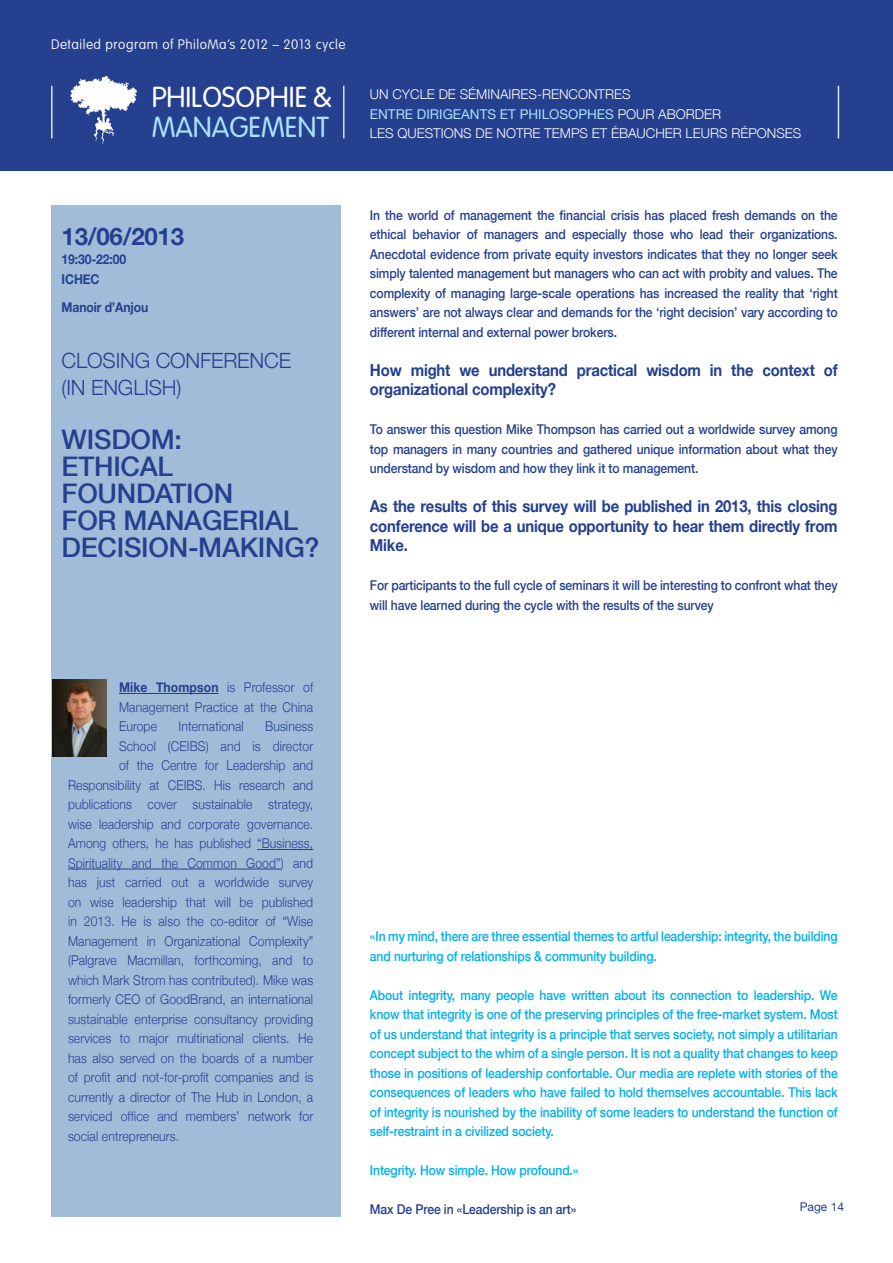
<style>
.page{position:relative;width:893px;height:1263px;background:#fff}
.page>*{position:absolute;margin:0;border:0;box-sizing:border-box;transform-origin:0 0}
.t1{font:300 28.5px "VAG Rounded Std";color:#fff}
.t2{font:300 28.5px "VAG Rounded Std";color:#abe1fa}
.t3{font:500 27px/27px "Helvetica Neue";letter-spacing:-.01em;color:#25408f}
.t4{font:700 24px "Helvetica Neue";letter-spacing:-.01em;color:#25408f}
.t5{font:300 21px/27px "Helvetica Neue";letter-spacing:-.01em;color:#25408f}
.t6{font:700 16.5px/19.5px "Helvetica Neue";letter-spacing:-.01em;color:#25408f;scale:.9 1}
.t7{font:300 13.5px/19.5px "Helvetica Neue";letter-spacing:.01em;color:#25408f;text-align:justify;scale:.9 1}
.t8{font:500 13.5px/19.5px "Helvetica Neue";letter-spacing:-.01em;color:#25408f;text-align:justify;scale:.9 1}
.t9{font:500 13.5px/19.5px "Helvetica Neue";letter-spacing:-.01em;color:#00aeef;scale:.9 1}
.t10{font:300 13.5px/19.5px "Helvetica Neue";color:#fff}
.t11{font:100 13.5px "VAG Rounded Std";letter-spacing:.04em;color:#fff}
.t12{font:700 13.5px/19.5px "Helvetica Neue";letter-spacing:-.01em;color:#25408f;scale:.9 1}
.t13{font:12px "Helvetica Neue";color:#25408f}
.s1{font-weight:400;color:#abe1fa}
.s2{font-weight:700}
</style>
<div class="page">
<div style="left:51px;top:205px;width:289px;height:1011px;background:#a1bcd9"></div>
<div style="left:0;top:0;width:893px;height:170px;background:#25408f"></div>
<img style="left:70px;top:75px;width:67px;height:69px">
<hr style="left:343px;top:86px;width:1px;height:52px;background:#d0ecf1">
<hr style="left:838px;top:86px;width:1px;height:52px;background:#d0ecf1">
<hr style="left:51px;top:86px;width:2px;height:52px;background:#d0ecf1">
<hr style="left:119px;top:693px;width:100px;height:1px;background:#25408f">
<hr style="left:257px;top:849px;width:56px;height:1px;background:#25408f">
<hr style="left:68px;top:869px;width:213px;height:1px;background:#25408f">
<img style="left:51px;top:680px;width:55px;height:76px">
<p class="t11" style="left:51px;top:36px;width:296px">Detailed program of PhiloMa’s 2012 – 2013 cycle</p>
<h1 class="t1" style="left:152px;top:81px;width:182px">PHILOSOPHIE &amp;</h1>
<h1 class="t2" style="left:152px;top:111px;width:179px">MANAGEMENT</h1>
<p class="t10" style="left:370px;top:84px;width:433px">Un cycle de séminaires-rencontres<br><span class="s1">ENTRE DIRIGEANTS ET PHILOSOPHES</span> pour aborder<br>les questions de notre temps et ébaucher leurs réponses</p>
<h3 class="t4" style="left:62px;top:221px;width:124px">13/06/2013</h3>
<p class="t12" style="left:62px;top:249px;width:73px">19:30-22:00<br>ICH EC</p>
<p class="t12" style="left:62px;top:297px;width:98px">Manoir d’Anjou</p>
<h3 class="t5" style="left:62px;top:347px;width:231px">Closing conference (in ENGLISH</h3>
<h3 class="t5" style="left:176px;top:374px;width:7px">)</h3>
<h2 class="t3" style="left:62px;top:426px;width:259px">Wisdom:<br>ethical foundation<br>for managerial decision-making?</h2>
<p class="t7" style="left:119px;top:677px;width:217px"><span class="s2">Mike Thompson</span> is Professor of Management Practice at the China Europe</p>
<p class="t7" style="left:179px;top:716px;width:74px">International</p>
<p class="t7" style="left:265px;top:716px;width:55px">Business</p>
<p class="t7" style="left:119px;top:736px;width:217px">School (CEI BS) and is director</p>
<p class="t7" style="left:119px;top:755px;width:217px">of the Centre for Leadership and</p>
<p class="t7" style="left:68px;top:775px;width:274px">Responsibility at CEI BS. His research and</p>
<p class="t7" style="left:68px;top:794px;width:274px">publications cover sustainable strategy,</p>
<p class="t7" style="left:68px;top:814px;width:274px">wise leadership and corporate governance.</p>
<p class="t7" style="left:68px;top:833px;width:274px">Among others, he has published “Business,</p>
<p class="t7" style="left:68px;top:853px;width:274px">Spirituality and the Common Good”) and</p>
<p class="t7" style="left:68px;top:872px;width:274px">has just carried out a worldwide survey</p>
<p class="t7" style="left:68px;top:892px;width:274px">on wise leadership that will be published</p>
<p class="t7" style="left:68px;top:911px;width:274px">in 2013. He is also the co-editor of “Wise</p>
<p class="t7" style="left:68px;top:931px;width:274px">Management in Organizational Complexity”</p>
<p class="t7" style="left:68px;top:950px;width:274px">(Palgrave Macmillan, forthcoming, and to</p>
<p class="t7" style="left:68px;top:970px;width:274px">which Mark Strom has contributed). Mike was</p>
<p class="t7" style="left:68px;top:989px;width:63px">formerly CEO</p>
<p class="t7" style="left:68px;top:989px;width:274px;text-indent:77px">of GoodBrand, an international sustainable enterprise consultancy providing services to major multinational clients. He has also served on the boards of a number of profit and not-for-profit companies and is currently a director of The Hub in London, a serviced office and members’ network for social entrepreneurs.</p>
<p class="t8" style="left:370px;top:205px;width:521px">In the world of management the financial crisis has placed fresh demands on the ethical behavior of managers and especially those who lead their organizations.<br>Anecdotal evidence from private equity investors indicates that they no longer seek simply talented management but managers who can act with probity and values. The complexity of managing large-scale operations has increased the reality that ‘right answers’ are not always clear and demands for the ‘right decision’ vary according to different internal and external power brokers.</p>
<p class="t6" style="left:370px;top:360px;width:521px">How might we understand practical wisdom in the context of organizational complexity?</p>
<p class="t8" style="left:370px;top:420px;width:521px">To answer this question Mike Thompson has carried out a worldwide survey among top managers in many countries and gathered unique information about what they understand by wisdom and how they link it to management.</p>
<p class="t6" style="left:370px;top:496px;width:521px;text-align:justify">As the results of this survey will be published in 2013, this closing conference will be a unique opportunity to hear them directly from Mike.</p>
<p class="t8" style="left:370px;top:576px;width:521px">For participants to the full cycle of seminars it will be interesting to confront what they will have learned during the cycle with the results of the survey</p>
<p class="t9" style="left:370px;top:927px;width:521px">«In my mind, there are three essential themes to artful leadership: integrity, the building and nurturing of relationships &amp; community building.</p>
<p class="t9" style="left:370px;top:985px;width:521px;text-align:justify">About integrity, many people have written about its connection to leadership. We know that integrity is one of the preserving principles of the free-market system. Most of us understand that integrity is a principle that serves society, not simply a utilitarian concept subject to the whim of a single person. It is not a quality that changes to keep those in positions of leadership confortable. Our media are replete with stories of the consequences of leaders who have failed to hold themselves accountable. This lack of integrity is nourished by the inability of some leaders to understand the function of self-restraint in a civilized society.</p>
<p class="t9" style="left:370px;top:1161px;width:233px">Integrity. How simple. How profound.»</p>
<p class="t8" style="left:370px;top:1200px;width:231px">Max De Pree in «Leadership is an art»</p>
<p class="t13" style="left:800px;top:1199px;width:46px">PAGE 14</p>
</div>
